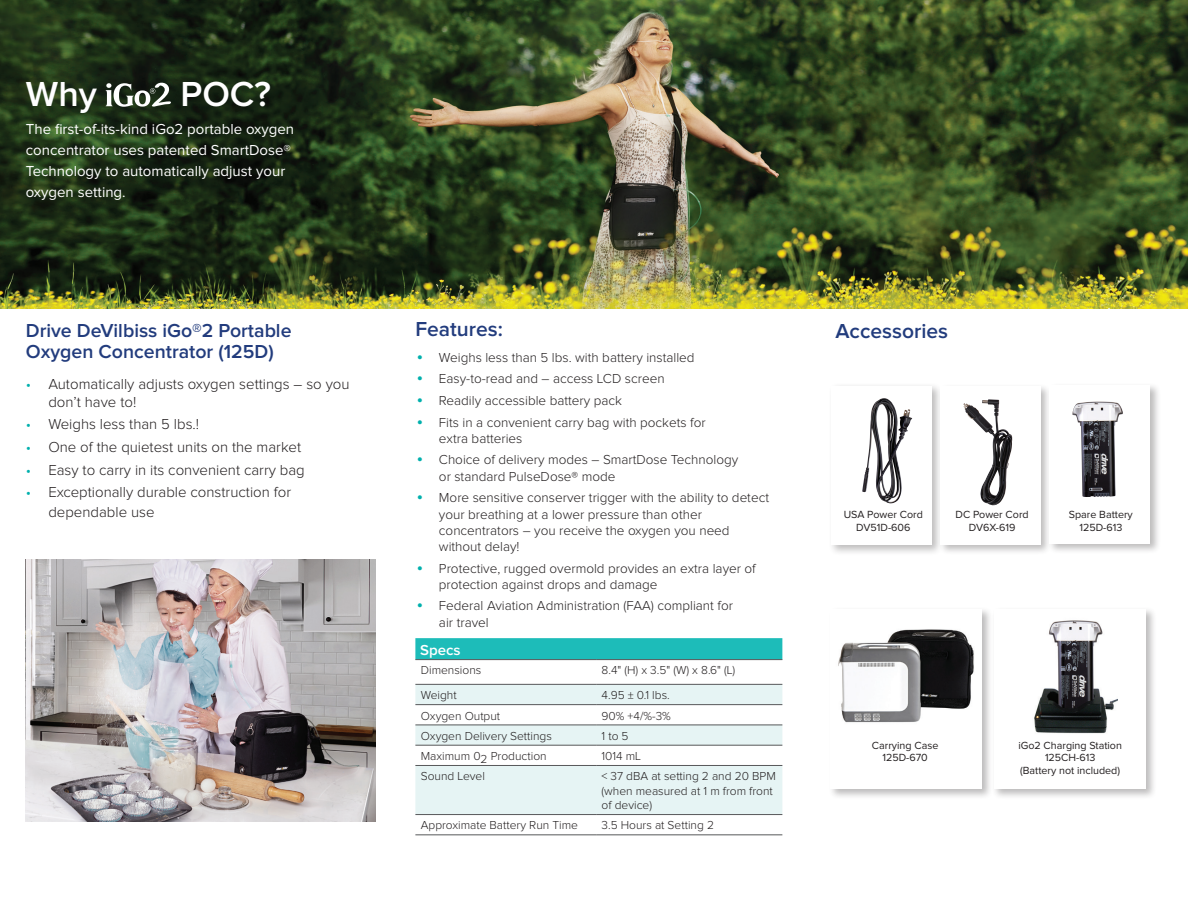
<style>
.page{position:relative;width:1188px;height:918px;background:#fff}
.page>*{position:absolute;margin:0;border:0;box-sizing:border-box;transform-origin:0 0}
.t1{font:600 36px "Proxima Nova";color:#fff}
.t2{font:600 21px "Proxima Nova";color:#223c7d}
.t3{font:600 19.5px/21px "Proxima Nova";color:#223c7d}
.t4{font:300 15px/18px "Proxima Nova";color:#231f20}
.t5{font:15px/21px "Proxima Nova";color:#fff}
.t6{font:600 15px "Proxima Nova";color:#fff}
.t7{font:300 13.5px/16.2px "Proxima Nova";color:#231f20}
.t8{font:300 12px/14.4px "Proxima Nova";color:#231f20}
.t9{font:10.65px/12.9px "Proxima Nova";color:#231f20;text-align:center}
.s1{color:#00b0ad}
.s2{font-size:19.5px;color:#00b0ad}
</style>
<div class="page">
<img style="left:0;top:0;width:1188px;height:309px">
<img style="left:26px;top:560px;width:350px;height:262px">
<div style="left:829px;top:383px;width:115px;height:173px;background:#231f20;opacity:.3"></div>
<div style="left:832px;top:386px;width:100px;height:158px;background:#fff"></div>
<img style="left:862px;top:399px;width:50px;height:105px">
<div style="left:938px;top:384px;width:114px;height:171px;background:#231f20;opacity:.3"></div>
<div style="left:940px;top:386px;width:101px;height:158px;background:#fff"></div>
<img style="left:963px;top:400px;width:46px;height:106px">
<div style="left:1047px;top:383px;width:114px;height:172px;background:#231f20;opacity:.3"></div>
<div style="left:1050px;top:385px;width:100px;height:159px;background:#fff"></div>
<img style="left:1072px;top:401px;width:51px;height:96px">
<div style="left:828px;top:607px;width:165px;height:192px;background:#231f20;opacity:.3"></div>
<div style="left:831px;top:609px;width:151px;height:179px;background:#fff"></div>
<img style="left:838px;top:629px;width:136px;height:94px">
<div style="left:992px;top:607px;width:165px;height:192px;background:#231f20;opacity:.3"></div>
<div style="left:994px;top:609px;width:152px;height:179px;background:#fff"></div>
<img style="left:1034px;top:620px;width:83px;height:114px">
<svg style="left:106px;top:81px;width:66px;height:26px"></svg>
<div style="left:415px;top:638px;width:367px;height:21px;background:#1dbcb9"></div>
<svg style="left:415px;top:685px;width:367px;height:129px;fill:#e6f4f4"></svg>
<hr style="left:415px;top:684px;width:181px;height:1px;background:#57585a">
<hr style="left:596px;top:684px;width:186px;height:1px;background:#57585a">
<hr style="left:415px;top:704px;width:181px;height:1px;background:#57585a">
<hr style="left:596px;top:704px;width:186px;height:1px;background:#57585a">
<hr style="left:415px;top:725px;width:181px;height:1px;background:#57585a">
<hr style="left:596px;top:725px;width:186px;height:1px;background:#57585a">
<hr style="left:415px;top:745px;width:181px;height:1px;background:#57585a">
<hr style="left:596px;top:745px;width:186px;height:1px;background:#57585a">
<hr style="left:415px;top:765px;width:181px;height:1px;background:#57585a">
<hr style="left:596px;top:765px;width:186px;height:1px;background:#57585a">
<hr style="left:415px;top:814px;width:181px;height:1px;background:#57585a">
<hr style="left:596px;top:814px;width:186px;height:1px;background:#57585a">
<hr style="left:415px;top:835px;width:181px;height:1px;background:#57585a">
<hr style="left:596px;top:835px;width:186px;height:1px;background:#57585a">
<hr style="left:415px;top:659px;width:181px;height:1px;background:#57585a">
<hr style="left:596px;top:659px;width:186px;height:1px;background:#57585a">
<h1 class="t1" style="left:26px;top:77px;width:73px">Why</h1>
<h1 class="t1" style="left:181px;top:77px;width:92px">POC?</h1>
<p class="t5" style="left:26px;top:119px;width:270px">The first-of-its-kind iGo2 portable oxygen concentrator uses patented SmartDose® Technology to automatically adjust your oxygen setting.</p>
<h3 class="t3" style="left:26px;top:321px;width:267px">Drive DeVilbiss iGo®2 Portable<br>Oxygen Concentrator (125D)</h3>
<p class="t4" style="left:48px;top:375px;width:303px;text-indent:-22px"><span class="s1">•</span> Automatically adjusts oxygen settings – so you don’t have to!</p>
<p class="t4" style="left:26px;top:416px;width:175px"><span class="s1">•</span> Weighs less than 5 lbs.!</p>
<p class="t4" style="left:26px;top:439px;width:277px"><span class="s1">•</span> One of the quietest units on the market</p>
<p class="t4" style="left:26px;top:461px;width:280px"><span class="s1">•</span> Easy to carry in its convenient carry bag</p>
<p class="t4" style="left:48px;top:483px;width:244px;line-height:19.5px;text-indent:-22px"><span class="s1">•</span> Exceptionally durable construction for dependable use</p>
<h2 class="t2" style="left:415px;top:319px;width:89px">Features:</h2>
<p class="t7" style="left:416px;top:350px;width:280px"><span class="s2">•</span> Weighs less than 5 lbs. with battery installed</p>
<p class="t7" style="left:416px;top:371px;width:250px"><span class="s2">•</span> Easy-to-read and – access LCD screen</p>
<p class="t7" style="left:416px;top:393px;width:207px"><span class="s2">•</span> Readily accessible battery pack</p>
<p class="t7" style="left:439px;top:415px;width:268px;text-indent:-23px"><span class="s2">•</span> Fits in a convenient carry bag with pockets for extra batteries</p>
<p class="t7" style="left:439px;top:452px;width:301px;text-indent:-23px"><span class="s2">•</span> Choice of delivery modes – SmartDose Technology or standard PulseDose® mode</p>
<p class="t7" style="left:439px;top:490px;width:332px;text-indent:-23px"><span class="s2">•</span> More sensitive conserver trigger with the ability to detect your breathing at a lower pressure than other concentrators – you receive the oxygen you need without delay!</p>
<p class="t7" style="left:439px;top:561px;width:318px;text-indent:-23px"><span class="s2">•</span> Protective, rugged overmold provides an extra layer of protection against drops and damage</p>
<p class="t7" style="left:439px;top:598px;width:296px;text-indent:-23px"><span class="s2">•</span> Federal Aviation Administration (FAA) compliant for air travel</p>
<p class="t6" style="left:420px;top:643px;width:42px">Specs</p>
<p class="t8" style="left:421px;top:664px;width:62px">Dimensions</p>
<p class="t8" style="left:602px;top:664px;width:135px">8.4" (H) x 3.5" (W) x 8.6" (L)</p>
<p class="t8" style="left:421px;top:689px;width:37px">Weight</p>
<p class="t8" style="left:602px;top:689px;width:70px">4.95 ± 0.1 lbs.</p>
<p class="t8" style="left:421px;top:709px;width:81px">Oxygen Output</p>
<p class="t8" style="left:602px;top:709px;width:71px">90% +4/%-3%</p>
<p class="t8" style="left:421px;top:729px;width:133px">Oxygen Delivery Settings</p>
<p class="t8" style="left:602px;top:729px;width:29px">1 to 5</p>
<p class="t8" style="left:421px;top:749px;width:127px">Maximum 02 Production</p>
<p class="t8" style="left:602px;top:749px;width:41px">1014 mL</p>
<p class="t8" style="left:421px;top:770px;width:66px">Sound Level</p>
<p class="t8" style="left:602px;top:770px;width:176px">&lt; 37 dBA at setting 2 and 20 BPM (when measured at 1 m from front of device)</p>
<p class="t8" style="left:421px;top:819px;width:159px">Approximate Battery Run Time</p>
<p class="t8" style="left:602px;top:819px;width:114px">3.5 Hours at Setting 2</p>
<h2 class="t2" style="left:835px;top:322px;width:114px">Accessories</h2>
<p class="t9" style="left:844px;top:509px;width:81px">USA Power Cord<br>DV51D-606</p>
<p class="t9" style="left:956px;top:509px;width:75px">DC Power Cord<br>DV6X-619</p>
<p class="t9" style="left:1069px;top:509px;width:65px">Spare Battery<br>125D-613</p>
<p class="t9" style="left:872px;top:739px;width:68px">Carrying Case<br>125D-670</p>
<p class="t9" style="left:1018px;top:739px;width:105px">iGo2 Charging Station<br>125CH-613<br>(Battery not included)</p>
</div>
